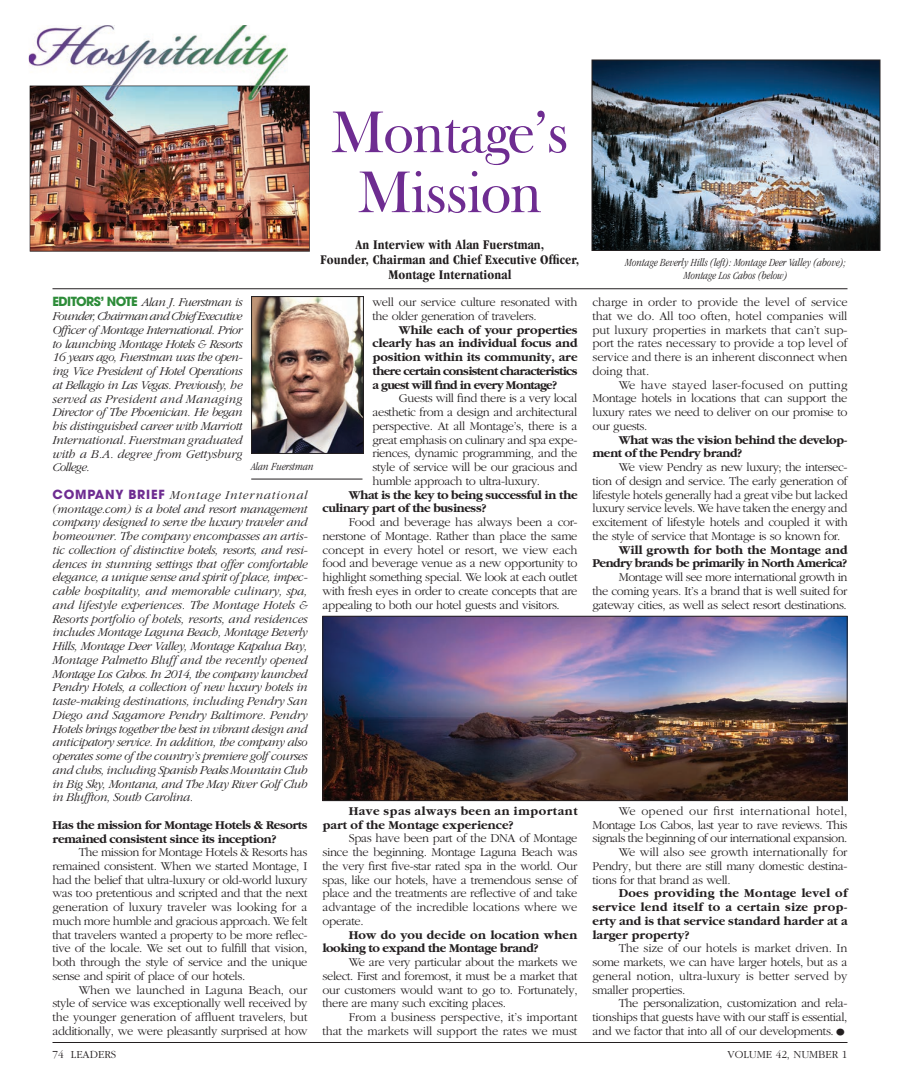
<style>
.page{position:relative;width:900px;height:1080px;background:#fff}
.page>*{position:absolute;margin:0;border:0;box-sizing:border-box;transform-origin:0 0}
.t1{font:60px/60px "Frys Baskerville BT";letter-spacing:-.04em;color:#6e2c91;text-align:center}
.t2{font:700 condensed 13.75px/15px "Garamond";letter-spacing:.01em;color:#231f20;text-align:center}
.t3{font:300 12.5px/13.8px "Garamond";letter-spacing:-.03em;color:#231f20;text-align:justify}
.t4{font:italic 300 12.5px/13.8px "Garamond";letter-spacing:-.03em;color:#231f20;text-align:justify}
.t5{font:700 12.5px/13.8px "Garamond";letter-spacing:-.03em;color:#231f20}
.t6{font:300 12.5px/13.8px "Garamond";letter-spacing:-.01em;color:#231f20;text-align:right}
.t7{font:700 12.5px/13.8px "Garamond";letter-spacing:.04em;color:#231f20}
.t8{font:300 12.5px "Garamond";letter-spacing:.02em;color:#231f20}
.t9{font:italic 300 condensed 11.25px/12.5px "Garamond";color:#231f20;text-align:center}
.t10{font:300 11.25px "Garamond";color:#231f20}
.s1{font-family:"Avant Garde";font-weight:700;font-style:normal;color:#2d8c39}
.s2{font-family:"Avant Garde";font-weight:700;font-style:normal;color:#6e2c91}
.s3{font-size:22.5px}
</style>
<div class="page">
<img style="left:30px;top:86px;width:280px;height:166px">
<img style="left:29px;top:25px;width:259px;height:75px">
<img style="left:30px;top:86px;width:258px;height:14px">
<img style="left:253px;top:298px;width:109px;height:154px">
<div style="left:251px;top:296px;width:113px;height:158px;border:1px solid #231f20"></div>
<hr style="left:251px;top:479px;width:111px;height:1px;background:#231f20">
<hr style="left:52px;top:288px;width:796px;height:1px;background:#231f20">
<img style="left:594px;top:62px;width:284px;height:187px">
<div style="left:592px;top:60px;width:288px;height:191px;border:1px solid #231f20"></div>
<img style="left:324px;top:618px;width:522px;height:181px">
<div style="left:322px;top:616px;width:526px;height:185px;border:1px solid #231f20"></div>
<hr style="left:52px;top:1042px;width:796px;height:1px;background:#231f20">
<h1 class="t1" style="left:331px;top:100px;width:240px">Montage’s<br>Mission</h1>
<p class="t2" style="left:321px;top:237px;width:260px">An Interview with Alan Fuerstman,<br>Founder, Chairman and Chief Executive Officer,<br>Montage International</p>
<p class="t4" style="left:52px;top:296px;width:192px"><span class="s1">EDITORS’ NOTE</span> Alan J. Fuerstman is Founder, Chairman and Chief Executive Officer of Montage International. Prior to launching Montage Hotels &amp; Resorts 16 years ago, Fuerstman was the open&shy;ing Vice President of Hotel Operations at Bellagio in Las Vegas. Previously, he served as President and Managing Director of The Phoenician. He began his distinguished career with Marriott International. Fuerstman graduated with a B.A. degree from Gettysburg College.</p>
<p class="t4" style="left:52px;top:488px;width:258px"><span class="s2">COMPANY BRIEF</span> Montage International (montage.com) is a hotel and resort management company designed to serve the luxury traveler and homeowner. The company encompasses an artis&shy;tic collection of distinctive hotels, resorts, and resi&shy;dences in stunning settings that offer comfortable elegance, a unique sense and spirit of place, impec&shy;cable hospitality, and memorable culinary, spa, and lifestyle experiences. The Montage Hotels &amp; Resorts portfolio of hotels, resorts, and residences includes Montage Laguna Beach, Montage Beverly Hills, Montage Deer Valley, Montage Kapalua Bay, Montage Palmetto Bluff and the recently opened Montage Los Cabos. In 2014, the company launched Pendry Hotels, a collection of new luxury hotels in taste-making destinations, including Pendry San Diego and Sagamore Pendry Baltimore. Pendry Hotels brings together the best in vibrant design and anticipatory service. In addition, the company also operates some of the country’s premiere golf courses and clubs, including Spanish Peaks Mountain Club in Big Sky, Montana, and The May River Golf Club in Bluffton, South Carolina.</p>
<p class="t5" style="left:52px;top:818px;width:257px">Has the mission for Montage Hotels &amp; Resorts remained consistent since its inception?</p>
<p class="t3" style="left:52px;top:846px;width:257px;text-indent:26px">The mission for Montage Hotels &amp; Resorts has remained consistent. When we started Montage, I had the belief that ultra-luxury or old-world luxury was too pretentious and scripted and that the next generation of luxury traveler was looking for a much more humble and gracious approach. We felt that travelers wanted a property to be more reflec&shy;tive of the locale. We set out to fulfill that vision, both through the style of service and the unique sense and spirit of place of our hotels.</p>
<p class="t3" style="left:52px;top:983px;width:257px;text-indent:26px">When we launched in Laguna Beach, our style of service was exceptionally well received by the younger generation of affluent travelers, but additionally, we were pleasantly surprised at how</p>
<p class="t9" style="left:251px;top:460px;width:64px">Alan Fuerstman</p>
<p class="t3" style="left:372px;top:296px;width:206px">well our service culture resonated with the older generation of travelers.</p>
<p class="t5" style="left:372px;top:323px;width:207px;text-align:justify;text-indent:26px">While each of your properties clearly has an individual focus and position within its community, are there certain consistent characteristics a guest will find in every Montage?</p>
<p class="t3" style="left:372px;top:392px;width:207px;text-indent:26px">Guests will find there is a very local aesthetic from a design and architectural perspective. At all Montage’s, there is a great emphasis on culinary and spa expe&shy;riences, dynamic programming, and the style of service will be our gracious and humble approach to ultra-luxury.</p>
<p class="t5" style="left:322px;top:488px;width:257px;text-indent:26px">What is the key to being successful in the culinary part of the business?</p>
<p class="t3" style="left:322px;top:516px;width:257px;text-indent:26px">Food and beverage has always been a cor&shy;nerstone of Montage. Rather than place the same concept in every hotel or resort, we view each food and beverage venue as a new opportunity to highlight something special. We look at each outlet with fresh eyes in order to create concepts that are appealing to both our hotel guests and visitors.</p>
<p class="t7" style="left:322px;top:804px;width:257px;text-indent:26px">Have spas always been an important part of the Montage experience?</p>
<p class="t3" style="left:322px;top:832px;width:257px;text-indent:26px">Spas have been part of the DNA of Montage since the beginning. Montage Laguna Beach was the very first five-star rated spa in the world. Our spas, like our hotels, have a tremendous sense of place and the treatments are reflective of and take advantage of the incredible locations where we operate.</p>
<p class="t5" style="left:322px;top:928px;width:257px;text-indent:26px">How do you decide on location when looking to expand the Montage brand?</p>
<p class="t3" style="left:322px;top:956px;width:257px;text-indent:26px">We are very particular about the markets we select. First and foremost, it must be a market that our customers would want to go to. Fortunately, there are many such exciting places.</p>
<p class="t6" style="left:322px;top:1011px;width:257px">From a business perspective, it’s important<br>that the markets will support the rates we must</p>
<p class="t9" style="left:625px;top:256px;width:222px">Montage Beverly Hills (left): Montage Deer Valley (above);<br>Montage Los Cabos (below)</p>
<p class="t3" style="left:592px;top:296px;width:257px">charge in order to provide the level of service that we do. All too often, hotel companies will put luxury properties in markets that can’t sup&shy;port the rates necessary to provide a top level of service and there is an inherent disconnect when doing that.</p>
<p class="t3" style="left:592px;top:378px;width:257px;text-indent:26px">We have stayed laser-focused on putting Montage hotels in locations that can support the luxury rates we need to deliver on our promise to our guests.</p>
<p class="t5" style="left:592px;top:433px;width:257px;text-indent:26px">What was the vision behind the develop&shy;ment of the Pendry brand?</p>
<p class="t3" style="left:592px;top:461px;width:257px;text-indent:26px">We view Pendry as new luxury; the intersec&shy;tion of design and service. The early generation of lifestyle hotels generally had a great vibe but lacked luxury service levels. We have taken the energy and excitement of lifestyle hotels and coupled it with the style of service that Montage is so known for.</p>
<p class="t5" style="left:592px;top:543px;width:257px;text-align:right">Will growth for both the Montage and<br>Pendry brands be primarily in North America?</p>
<p class="t3" style="left:592px;top:571px;width:257px;text-indent:26px">Montage will see more international growth in the coming years. It’s a brand that is well suited for gateway cities, as well as select resort destinations.</p>
<p class="t8" style="left:619px;top:804px;width:230px">We opened our first international hotel,</p>
<p class="t3" style="left:592px;top:818px;width:257px">Montage Los Cabos, last year to rave reviews. This</p>
<p class="t3" style="left:592px;top:832px;width:257px">signals the beginning of our international expansion.</p>
<p class="t6" style="left:619px;top:846px;width:230px">We will also see growth internationally for</p>
<p class="t3" style="left:592px;top:859px;width:257px">Pendry, but there are still many domestic destina-</p>
<p class="t3" style="left:592px;top:873px;width:140px">tions for that brand as well.</p>
<p class="t5" style="left:592px;top:887px;width:257px;text-align:justify;text-indent:26px">Does providing the Montage level of service lend itself to a certain size prop&shy;erty and is that service standard harder at a larger property?</p>
<p class="t3" style="left:592px;top:942px;width:257px;text-indent:26px">The size of our hotels is market driven. In some markets, we can have larger hotels, but as a general notion, ultra-luxury is better served by smaller properties.</p>
<p class="t3" style="left:592px;top:997px;width:257px;text-indent:26px">The personalization, customization and rela&shy;tionships that guests have with our staff is essential, and we factor that into all of our developments.<span class="s3">•</span></p>
<p class="t10" style="left:52px;top:1048px;width:65px">74 LEADERS</p>
<p class="t10" style="left:728px;top:1048px;width:121px">VOLUME 42, NUMBER 1</p>
</div>
